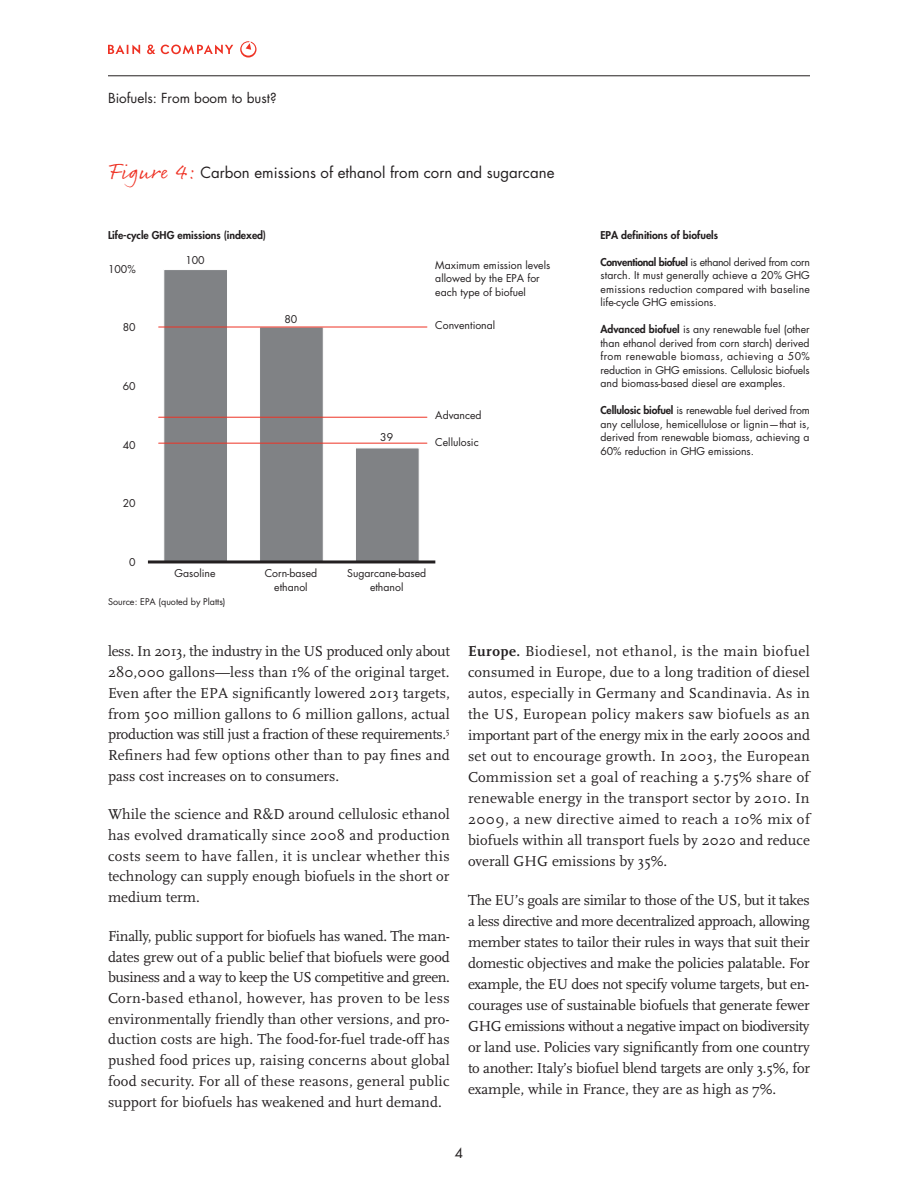
<style>
.page{position:relative;width:918px;height:1188px;background:#fff}
.page>*{position:absolute;margin:0;border:0;box-sizing:border-box;transform-origin:0 0}
.Body_text{font:15px/21px "Scala";color:#231f20;text-align:justify}
.Chart_tagline{font:15px "Futura";color:#231f20}
.t1{font:13.5px "Futura";color:#231f20}
.t2{font:10.5px/13.5px "Futura";color:#231f20;text-align:justify}
.t3{font:800 10.5px "Futura";color:#231f20}
.t4{font:9px "Futura";color:#231f20}
.s1{font-family:"Rollerscript Rough";font-size:22.5px;color:#ee3224}
.s2{font-weight:800}
.s3{font-weight:700}
</style>
<div class="page">
<svg style="left:108px;top:45px;width:32px;height:9px"></svg>
<svg style="left:147px;top:45px;width:8px;height:9px"></svg>
<svg style="left:161px;top:45px;width:72px;height:9px"></svg>
<svg style="left:240px;top:41px;width:16px;height:17px"></svg>
<hr style="left:108px;top:76px;width:702px;height:1px;background:#231f20">
<div style="left:164px;top:269px;width:64px;height:293px;background:#808285;border:1px solid #fff"></div>
<div style="left:259px;top:327px;width:64px;height:235px;background:#808285;border:1px solid #fff"></div>
<div style="left:355px;top:448px;width:64px;height:114px;background:#808285;border:1px solid #fff"></div>
<hr style="left:148px;top:560px;width:287px;height:3px;background:#231f20">
<hr style="left:159px;top:443px;width:268px;height:1px;background:#ee3224">
<hr style="left:159px;top:327px;width:268px;height:1px;background:#ee3224">
<hr style="left:159px;top:417px;width:268px;height:1px;background:#ee3224">
<p class="t1" style="left:108px;top:89px;width:170px">Biofuels: From boom to bust?</p>
<p class="Chart_tagline" style="left:108px;top:163px;width:448px"><span class="s1">Figure 4:</span> Carbon emissions of ethanol from corn and sugarcane</p>
<p class="t3" style="left:108px;top:228px;width:160px">Life-cycle GHG emissions (indexed)</p>
<p class="t2" style="left:108px;top:262px;width:29px">100%</p>
<p class="t2" style="left:123px;top:321px;width:14px">80</p>
<p class="t2" style="left:123px;top:379px;width:14px">60</p>
<p class="t2" style="left:123px;top:438px;width:14px">40</p>
<p class="t2" style="left:123px;top:497px;width:14px">20</p>
<p class="t2" style="left:129px;top:555px;width:8px">0</p>
<p class="t2" style="left:185px;top:254px;width:21px">100</p>
<p class="t2" style="left:175px;top:567px;width:42px">Gasoline</p>
<p class="t4" style="left:108px;top:596px;width:119px">Source: EPA (quoted by Platts)</p>
<p class="t2" style="left:285px;top:312px;width:14px">80</p>
<p class="t2" style="left:265px;top:567px;width:54px;text-align:center">Corn-based ethanol</p>
<p class="t2" style="left:380px;top:431px;width:14px">39</p>
<p class="t2" style="left:435px;top:258px;width:116px;text-align:left">Maximum emission levels allowed by the EPA for each type of biofuel</p>
<p class="t2" style="left:435px;top:318px;width:61px">Conventional</p>
<p class="t2" style="left:435px;top:409px;width:48px">Advanced</p>
<p class="t2" style="left:435px;top:435px;width:45px">Cellulosic</p>
<p class="t2" style="left:347px;top:567px;width:80px;text-align:center">Sugarcane-based ethanol</p>
<p class="t3" style="left:600px;top:228px;width:119px">EPA definitions of biofuels</p>
<p class="t2" style="left:600px;top:255px;width:211px"><span class="s2">Conventional biofuel</span> is ethanol derived from corn starch. It must generally achieve a 20% GHG emissions reduction compared with baseline life-cycle GHG emissions.</p>
<p class="t2" style="left:600px;top:323px;width:211px"><span class="s2">Advanced biofuel</span> is any renewable fuel (other than ethanol derived from corn starch) derived from renewable biomass, achieving a 50% reduction in GHG emissions. Cellulosic biofuels and biomass-based diesel are examples.</p>
<p class="t2" style="left:600px;top:404px;width:211px"><span class="s2">Cellulosic biofuel</span> is renewable fuel derived from any cellulose, hemicellulose or lignin—that is, derived from renewable biomass, achieving a 60% reduction in GHG emissions.</p>
<p class="Body_text" style="left:108px;top:642px;width:343px">less. In 2013, the industry in the US produced only about 280,000 gallons—less than 1% of the original target.<br>Even after the EPA significantly lowered 2013 targets, from 500 million gallons to 6 million gallons, actual production was still just a fraction of these requirements.<sup>5<br></sup>Refiners had few options other than to pay fines and pass cost increases on to consumers.</p>
<p class="Body_text" style="left:108px;top:804px;width:343px">While the science and R&amp;D around cellulosic ethanol has evolved dramatically since 2008 and production costs seem to have fallen, it is unclear whether this technology can supply enough biofuels in the short or medium term.</p>
<p class="Body_text" style="left:108px;top:926px;width:344px">Finally, public support for biofuels has waned. The man&shy;dates grew out of a public belief that biofuels were good business and a way to keep the US competitive and green.<br>Corn-based ethanol, however, has proven to be less environmentally friendly than other versions, and pro&shy;duction costs are high. The food-for-fuel trade-off has pushed food prices up, raising concerns about global food security. For all of these reasons, general public support for biofuels has weakened and hurt demand.</p>
<p class="Body_text" style="left:468px;top:641px;width:344px"><span class="s3">Europe.</span> Biodiesel, not ethanol, is the main biofuel consumed in Europe, due to a long tradition of diesel autos, especially in Germany and Scandinavia. As in the US, European policy makers saw biofuels as an important part of the energy mix in the early 2000s and set out to encourage growth. In 2003, the European Commission set a goal of reaching a 5.75% share of renewable energy in the transport sector by 2010. In 2009, a new directive aimed to reach a 10% mix of biofuels within all transport fuels by 2020 and reduce overall GHG emissions by 35%.</p>
<p class="Body_text" style="left:468px;top:890px;width:344px">The EU’s goals are similar to those of the US, but it takes a less directive and more decentralized approach, allowing member states to tailor their rules in ways that suit their domestic objectives and make the policies palatable. For example, the EU does not specify volume targets, but en&shy;courages use of sustainable biofuels that generate fewer GHG emissions without a negative impact on biodiversity or land use. Policies vary significantly from one country to another: Italy’s biofuel blend targets are only 3.5%, for example, while in France, they are as high as 7%.</p>
<p class="t1" style="left:455px;top:1144px;width:10px">4</p>
</div>
